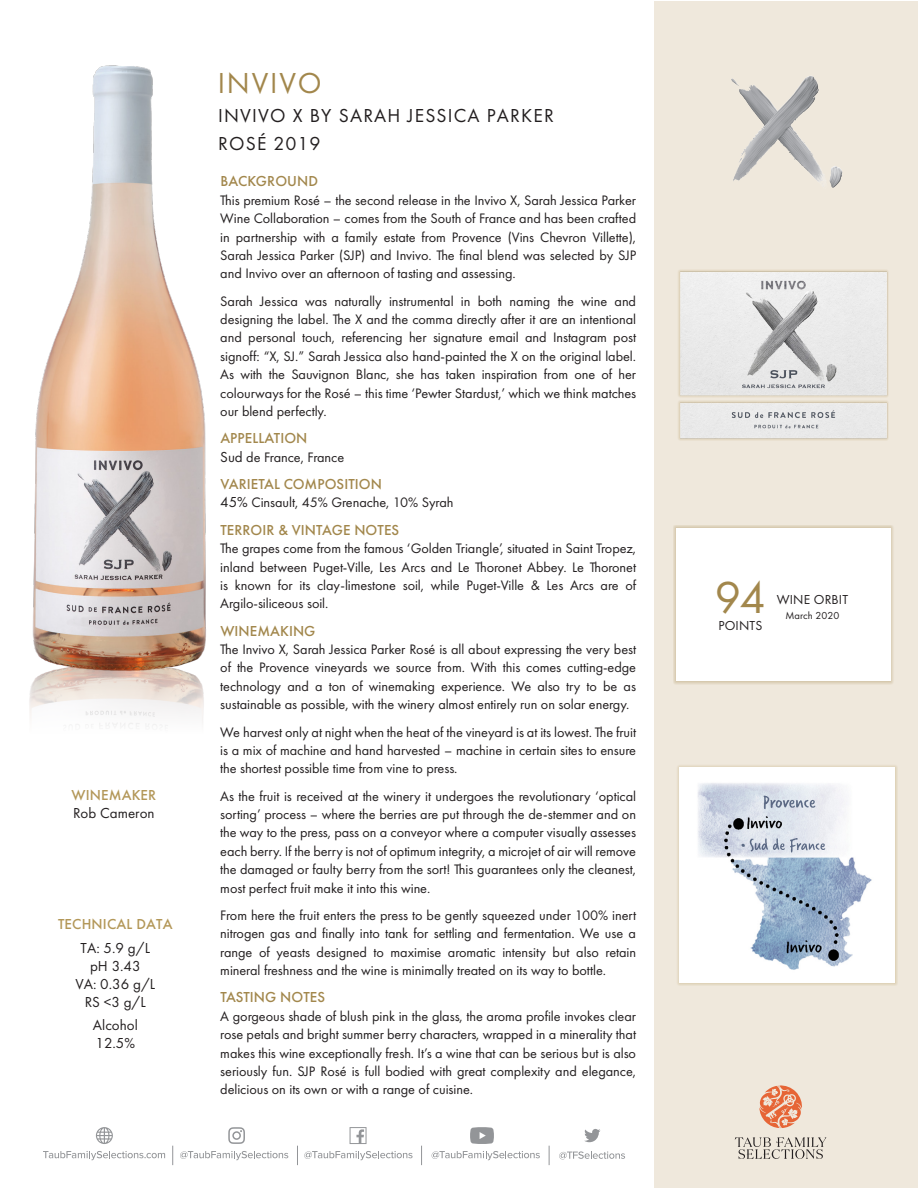
<style>
.page{position:relative;width:918px;height:1188px;background:#fff}
.page>*{position:absolute;margin:0;border:0;box-sizing:border-box;transform-origin:0 0}
.t1{font:46.5px "Futura PT";color:#a2874c}
.t2{font:30px "Futura PT";letter-spacing:.06em;color:#a2874c}
.Wine_Name{font:19.5px "Futura PT";letter-spacing:.06em;color:#231f20}
.Para_Head{font:500 15px "Futura PT";letter-spacing:.005em;color:#a2874c}
.t3{font:15px/18px "Futura PT";color:#231f20}
.Para_Head-2{font:500 15px "Futura PT";letter-spacing:.01em;color:#b39758}
.Para_Body{font:14.25px/18.3px "Futura PT";letter-spacing:-.005em;color:#231f20;text-align:justify}
.t4{font:13.5px "Futura PT";letter-spacing:.01em;color:#231f20}
.t5{font:10.5px "Futura PT";color:#231f20}
.s1{font-size:15px}
</style>
<div class="page">
<div style="left:654px;top:1px;width:263px;height:1186px;background:#efe8dc"></div>
<img style="left:679px;top:270px;width:210px;height:171px">
<div style="left:673px;top:525px;width:221px;height:160px;background:#ddd1ba"></div>
<div style="left:676px;top:528px;width:215px;height:153px;background:#fff"></div>
<img style="left:32px;top:65px;width:174px;height:588px">
<div style="left:676px;top:764px;width:222px;height:222px;background:#b39758;opacity:.65"></div>
<img style="left:680px;top:768px;width:214px;height:214px">
<img style="left:731px;top:76px;width:112px;height:112px">
<svg style="left:559px;top:1151px;width:66px;height:8px"></svg>
<svg style="left:43px;top:1151px;width:122px;height:9px"></svg>
<svg style="left:180px;top:1151px;width:108px;height:9px"></svg>
<svg style="left:304px;top:1151px;width:109px;height:9px"></svg>
<svg style="left:432px;top:1151px;width:108px;height:9px"></svg>
<svg style="left:549px;top:1146px;width:1px;height:19px"></svg>
<svg style="left:297px;top:1146px;width:1px;height:19px"></svg>
<svg style="left:172px;top:1146px;width:1px;height:19px"></svg>
<svg style="left:350px;top:1127px;width:17px;height:17px"></svg>
<svg style="left:228px;top:1127px;width:17px;height:17px"></svg>
<svg style="left:421px;top:1146px;width:1px;height:19px"></svg>
<svg style="left:584px;top:1129px;width:17px;height:13px"></svg>
<svg style="left:96px;top:1127px;width:17px;height:17px"></svg>
<svg style="left:470px;top:1127px;width:24px;height:17px"></svg>
<svg style="left:735px;top:1137px;width:92px;height:22px"></svg>
<svg style="left:759px;top:1085px;width:43px;height:43px"></svg>
<img style="left:29px;top:653px;width:175px;height:74px">
<p class="Para_Head-2" style="left:71px;top:786px;width:86px">WINEMAKER</p>
<p class="t3" style="left:73px;top:804px;width:83px">Rob Cameron</p>
<p class="Para_Head-2" style="left:58px;top:915px;width:116px">TECHNICAL DATA</p>
<p class="t3" style="left:81px;top:939px;width:71px">TA: 5.9 g/L</p>
<p class="t3" style="left:90px;top:957px;width:52px">pH 3.43</p>
<p class="t3" style="left:75px;top:975px;width:81px">VA: 0.36 g/L</p>
<p class="t3" style="left:85px;top:993px;width:63px">RS &lt;3 g/L</p>
<p class="t3" style="left:93px;top:1016px;width:46px">Alcohol<br>12.5%</p>
<p class="t2" style="left:218px;top:65px;width:105px">INVIVO</p>
<p class="Wine_Name" style="left:218px;top:104px;width:337px">INVIVO X BY SARAH JESSICA PARKER</p>
<p class="Wine_Name" style="left:218px;top:132px;width:104px">ROSÉ 2019</p>
<p class="Para_Head" style="left:220px;top:172px;width:99px">BACKGROUND</p>
<p class="Para_Body" style="left:220px;top:191px;width:417px">This premium Rosé – the second release in the Invivo X, Sarah Jessica Parker Wine Collaboration – comes from the South of France and has been crafted in partnership with a family estate from Provence (Vins Chevron Villette), Sarah Jessica Parker (SJP) and Invivo. The final blend was selected by SJP and Invivo over an afternoon of tasting and assessing.</p>
<p class="Para_Body" style="left:220px;top:292px;width:417px">Sarah Jessica was naturally instrumental in both naming the wine and designing the label. The X and the comma directly after it are an intentional and personal touch, referencing her signature email and Instagram post signoff: “X, SJ.” Sarah Jessica also hand‑painted the X on the original label.<br>As with the Sauvignon Blanc, she has taken inspiration from one of her colourways for the Rosé – this time ‘Pewter Stardust,’ which we think matches our blend perfectly.</p>
<p class="Para_Head" style="left:220px;top:429px;width:89px">APPELLATION</p>
<p class="Para_Body" style="left:220px;top:448px;width:125px"><span class="s1">Sud</span> de France, France</p>
<p class="Para_Head" style="left:220px;top:475px;width:163px">VARIETAL COMPOSITION</p>
<p class="Para_Body" style="left:220px;top:493px;width:235px"><span class="s1">45%</span> Cinsault, 45% Grenache, 10% Syrah</p>
<p class="Para_Head" style="left:220px;top:521px;width:180px">TERROIR &amp; VINTAGE NOTES</p>
<p class="Para_Body" style="left:220px;top:539px;width:417px">The grapes come from the famous ‘Golden Triangle’, situated in Saint Tropez, inland between Puget‑Ville, Les Arcs and Le Thoronet Abbey. Le Thoronet is known for its clay‑limestone soil, while Puget‑Ville &amp; Les Arcs are of Argilo‑siliceous soil.</p>
<p class="Para_Head" style="left:220px;top:622px;width:97px">WINEMAKING</p>
<p class="Para_Body" style="left:220px;top:640px;width:417px">The Invivo X, Sarah Jessica Parker Rosé is all about expressing the very best of the Provence vineyards we source from. With this comes cutting‑edge technology and a ton of winemaking experience. We also try to be as sustainable as possible, with the winery almost entirely run on solar energy.</p>
<p class="Para_Body" style="left:220px;top:723px;width:417px">We harvest only at night when the heat of the vineyard is at its lowest. The fruit is a mix of machine and hand harvested – machine in certain sites to ensure the shortest possible time from vine to press.</p>
<p class="Para_Body" style="left:220px;top:787px;width:417px">As the fruit is received at the winery it undergoes the revolutionary ‘optical sorting’ process – where the berries are put through the de‑stemmer and on the way to the press, pass on a conveyor where a computer visually assesses each berry. If the berry is not of optimum integrity, a microjet of air will remove the damaged or faulty berry from the sort! This guarantees only the cleanest, most perfect fruit make it into this wine.</p>
<p class="Para_Body" style="left:220px;top:906px;width:417px">From here the fruit enters the press to be gently squeezed under 100% inert nitrogen gas and finally into tank for settling and fermentation. We use a range of yeasts designed to maximise aromatic intensity but also retain mineral freshness and the wine is minimally treated on its way to bottle.</p>
<p class="Para_Head" style="left:220px;top:988px;width:106px">TASTING NOTES</p>
<p class="Para_Body" style="left:220px;top:1007px;width:417px">A gorgeous shade of blush pink in the glass, the aroma profile invokes clear rose petals and bright summer berry characters, wrapped in a minerality that makes this wine exceptionally fresh. It’s a wine that can be serious but is also seriously fun. SJP Rosé is full bodied with great complexity and elegance, delicious on its own or with a range of cuisine.</p>
<p class="t1" style="left:715px;top:570px;width:52px">94</p>
<p class="t4" style="left:718px;top:617px;width:45px">POINTS</p>
<p class="t4" style="left:777px;top:592px;width:73px">WINE ORBIT</p>
<p class="t5" style="left:786px;top:610px;width:55px">March 2020</p>
</div>
